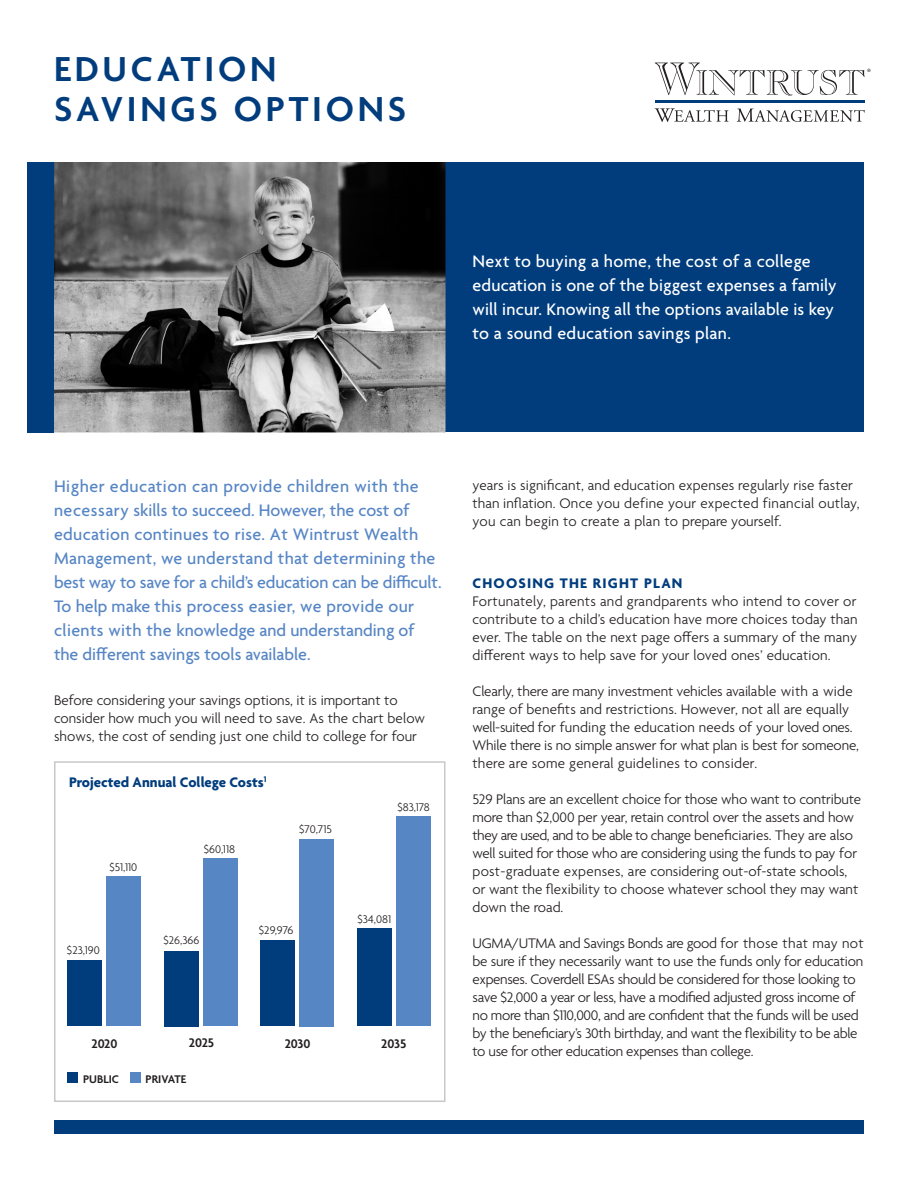
<style>
.page{position:relative;width:918px;height:1188px;background:#fff}
.page>*{position:absolute;margin:0;border:0;box-sizing:border-box;transform-origin:0 0}
.Doc_Title{font:600 37.5px/40.5px "Agenda";letter-spacing:.1em;color:#013d7d}
.Callout_within_Body{font:500 18px/24px "Agenda";letter-spacing:.01em;color:#5786c5}
.Callout_BlueBar{font:500 18px/24px "Agenda";letter-spacing:.01em;color:#fff}
.Body_Copy{font:300 15px/18px "Agenda";letter-spacing:-.01em;color:#231f20}
.Body_Copy-2{font:300 15px/18px "Agenda";letter-spacing:.01em;color:#231f20}
.Chart_Column_Header{font:700 15px "Agenda";color:#013d7d}
.Content_Header{font:700 15px "Agenda";letter-spacing:.08em;color:#013d7d}
.Graph_Label{font:600 13.5px "Agenda";color:#231f20}
.Chart_Column_Header-2{font:300 12px "Agenda";color:#231f20}
.Body_Copy-3{font:600 12px "Agenda";color:#231f20}
</style>
<div class="page">
<div style="left:106px;top:877px;width:35px;height:149px;background:#5786c5"></div>
<div style="left:203px;top:859px;width:34px;height:167px;background:#5786c5"></div>
<div style="left:299px;top:839px;width:35px;height:187px;background:#5786c5"></div>
<div style="left:396px;top:816px;width:34px;height:210px;background:#5786c5"></div>
<div style="left:68px;top:960px;width:34px;height:66px;background:#013d7d"></div>
<div style="left:164px;top:951px;width:35px;height:75px;background:#013d7d"></div>
<div style="left:261px;top:941px;width:34px;height:85px;background:#013d7d"></div>
<div style="left:357px;top:929px;width:35px;height:97px;background:#013d7d"></div>
<div style="left:54px;top:761px;width:392px;height:341px;border:2px solid #c7c8ca"></div>
<div style="left:27px;top:162px;width:27px;height:270px;background:#013d7d"></div>
<div style="left:445px;top:162px;width:419px;height:270px;background:#013d7d"></div>
<img style="left:54px;top:162px;width:392px;height:270px">
<div style="left:54px;top:1120px;width:810px;height:14px;background:#013d7d"></div>
<hr style="left:655px;top:100px;width:210px;height:3px;background:#013d7d">
<svg style="left:655px;top:63px;width:216px;height:33px"></svg>
<svg style="left:655px;top:108px;width:74px;height:14px"></svg>
<svg style="left:737px;top:109px;width:128px;height:13px"></svg>
<div style="left:68px;top:1073px;width:10px;height:10px;background:#013d7d"></div>
<div style="left:130px;top:1073px;width:10px;height:10px;background:#5786c5"></div>
<p class="Doc_Title" style="left:54px;top:51px;width:354px">EDUCATION<br>SAVINGS OPTIONS</p>
<p class="Callout_BlueBar" style="left:472px;top:251px;width:366px">Next to buying a home, the cost of a college education is one of the biggest expenses a family will incur. Knowing all the options available is key to a sound education savings plan.</p>
<p class="Callout_within_Body" style="left:54px;top:476px;width:389px">Higher education can provide children with the necessary skills to succeed. However, the cost of education continues to rise. At Wintrust Wealth Management, we understand that determining the best way to save for a child’s education can be difficult.<br>To help make this process easier, we provide our clients with the knowledge and understanding of the different savings tools available.</p>
<p class="Body_Copy" style="left:54px;top:693px;width:373px">Before considering your savings options, it is important to consider how much you will need to save. As the chart below shows, the cost of sending just one child to college for four</p>
<p class="Chart_Column_Header" style="left:69px;top:774px;width:199px">Projected Annual College Costs<sup>1</sup></p>
<p class="Chart_Column_Header-2" style="left:110px;top:861px;width:29px">$51,110</p>
<p class="Chart_Column_Header-2" style="left:204px;top:843px;width:33px">$60,118</p>
<p class="Chart_Column_Header-2" style="left:299px;top:823px;width:34px">$70,715</p>
<p class="Chart_Column_Header-2" style="left:67px;top:944px;width:34px">$23,190</p>
<p class="Chart_Column_Header-2" style="left:163px;top:934px;width:37px">$26,366</p>
<p class="Chart_Column_Header-2" style="left:259px;top:924px;width:36px">$29,976</p>
<p class="Chart_Column_Header-2" style="left:398px;top:801px;width:34px">$83,178</p>
<p class="Chart_Column_Header-2" style="left:358px;top:913px;width:35px">$34,081</p>
<p class="Graph_Label" style="left:91px;top:1036px;width:28px">2020</p>
<p class="Graph_Label" style="left:189px;top:1035px;width:27px">2025</p>
<p class="Graph_Label" style="left:285px;top:1036px;width:27px">2030</p>
<p class="Graph_Label" style="left:381px;top:1036px;width:27px">2035</p>
<p class="Body_Copy-3" style="left:83px;top:1073px;width:38px">PUBLIC</p>
<p class="Body_Copy-3" style="left:146px;top:1073px;width:42px">PRIVATE</p>
<p class="Body_Copy-2" style="left:472px;top:477px;width:389px">years is significant, and education expenses regularly rise faster than inflation. Once you define your expected financial outlay, you can begin to create a plan to prepare yourself.</p>
<p class="Content_Header" style="left:472px;top:575px;width:212px">CHOOSING THE RIGHT PLAN</p>
<p class="Body_Copy" style="left:472px;top:593px;width:387px;text-align:justify">Fortunately, parents and grandparents who intend to cover or contribute to a child’s education have more choices today than ever. The table on the next page offers a summary of the many different ways to help save for your loved ones’ education.</p>
<p class="Body_Copy" style="left:472px;top:683px;width:388px">Clearly, there are many investment vehicles available with a wide range of benefits and restrictions. However, not all are equally well-suited for funding the education needs of your loved ones.<br>While there is no simple answer for what plan is best for someone, there are some general guidelines to consider.</p>
<p class="Body_Copy" style="left:472px;top:791px;width:390px">529 Plans are an excellent choice for those who want to contribute more than $2,000 per year, retain control over the assets and how they are used, and to be able to change beneficiaries. They are also well suited for those who are considering using the funds to pay for post-graduate expenses, are considering out-of-state schools, or want the flexibility to choose whatever school they may want down the road.</p>
<p class="Body_Copy" style="left:472px;top:935px;width:393px">UGMA/UTMA and Savings Bonds are good for those that may not be sure if they necessarily want to use the funds only for education expenses. Coverdell ESAs should be considered for those looking to save $2,000 a year or less, have a modified adjusted gross income of no more than $110,000, and are confident that the funds will be used by the beneficiary’s 30th birthday, and want the flexibility to be able to use for other education expenses than college.</p>
</div>
